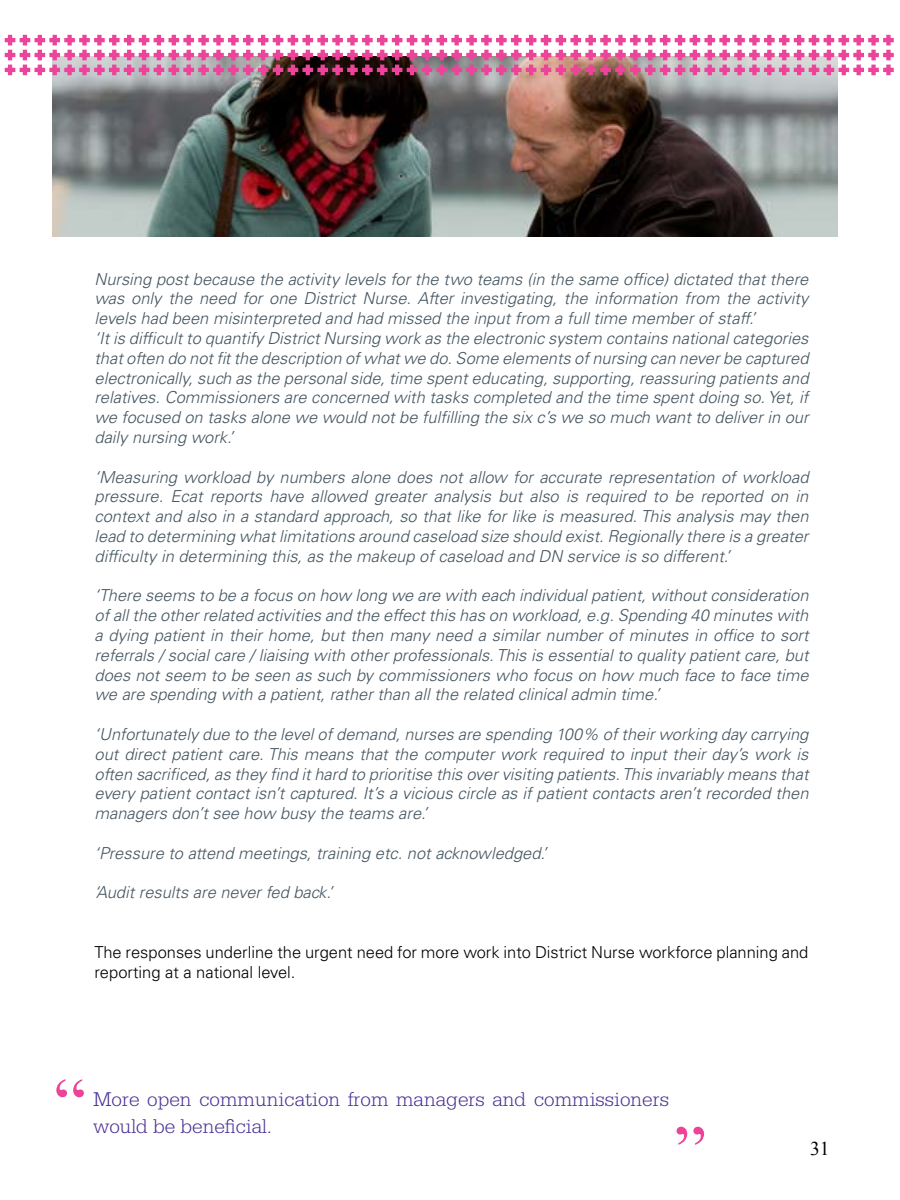
<style>
.page{position:relative;width:900px;height:1200px;background:#fff}
.page>*{position:absolute;margin:0;border:0;box-sizing:border-box;transform-origin:0 0}
.t1{font:72px "Times New Roman";color:#eb4498}
.t2{font:300 21px "Serifa Std";color:#492f92}
.t3{font:19.5px "Times New Roman";color:#000}
.t4{font:italic 300 16.5px/19.8px "Univers LT Std";color:#455560;text-align:justify}
.t5{font:300 16.5px/19.8px "Univers LT Std";color:#000}
</style>
<div class="page">
<img style="left:53px;top:75px;width:785px;height:161px">
<svg style="left:5px;top:35px;width:889px;height:40px"></svg>
<p class="t4" style="left:94px;top:269px;width:716px;text-align:left">Nursing post because the activity levels for the two teams (in the same office) dictated that there was only the need for one District Nurse. After investigating, the information from the activity levels had been misinterpreted and had missed the input from a full time member of staff.’<br>‘It is difficult to quantify District Nursing work as the electronic system contains national categories that often do not fit the description of what we do. Some elements of nursing can never be captured electronically, such as the personal side, time spent educating, supporting, reassuring patients and relatives. Commissioners are concerned with tasks completed and the time spent doing so. Yet, if we focused on tasks alone we would not be fulfilling the six c’s we so much want to deliver in our daily nursing work.’</p>
<p class="t4" style="left:94px;top:467px;width:716px">‘Measuring workload by numbers alone does not allow for accurate representation of workload pressure. Ecat reports have allowed greater analysis but also is required to be reported on in context and also in a standard approach, so that like for like is measured. This analysis may then lead to determining what limitations around caseload size should exist. Regionally there is a greater difficulty in determining this, as the makeup of caseload and DN service is so different.’</p>
<p class="t4" style="left:94px;top:586px;width:716px">‘There seems to be a focus on how long we are with each individual patient, without consideration of all the other related activities and the effect this has on workload, e.g. Spending 40 minutes with a dying patient in their home, but then many need a similar number of minutes in office to sort referrals / social care / liaising with other professionals. This is essential to quality patient care, but does not seem to be seen as such by commissioners who focus on how much face to face time we are spending with a patient, rather than all the related clinical admin time.’</p>
<p class="t4" style="left:94px;top:724px;width:716px">‘Unfortunately due to the level of demand, nurses are spending 100% of their working day carrying out direct patient care. This means that the computer work required to input their day’s work is often sacrificed, as they find it hard to prioritise this over visiting patients. This invariably means that every patient contact isn’t captured. It’s a vicious circle as if patient contacts aren’t recorded then managers don’t see how busy the teams are.’</p>
<p class="t4" style="left:94px;top:843px;width:454px">‘Pressure to attend meetings, training etc. not acknowledged.’</p>
<p class="t4" style="left:94px;top:883px;width:240px">‘Audit results are never fed back.’</p>
<p class="t5" style="left:94px;top:942px;width:715px">The responses underline the urgent need for more work into District Nurse workforce planning and reporting at a national level.</p>
<h1 class="t1" style="left:54px;top:1055px;width:33px">“</h1>
<p class="t2" style="left:93px;top:1087px;width:578px">More open communication from managers and commissioners</p>
<p class="t2" style="left:93px;top:1114px;width:181px">would be beneficial.</p>
<h1 class="t1" style="left:706px;top:1169px;width:33px;rotate:-180deg">“</h1>
<p class="t3" style="left:810px;top:1135px;width:21px">31</p>
</div>
